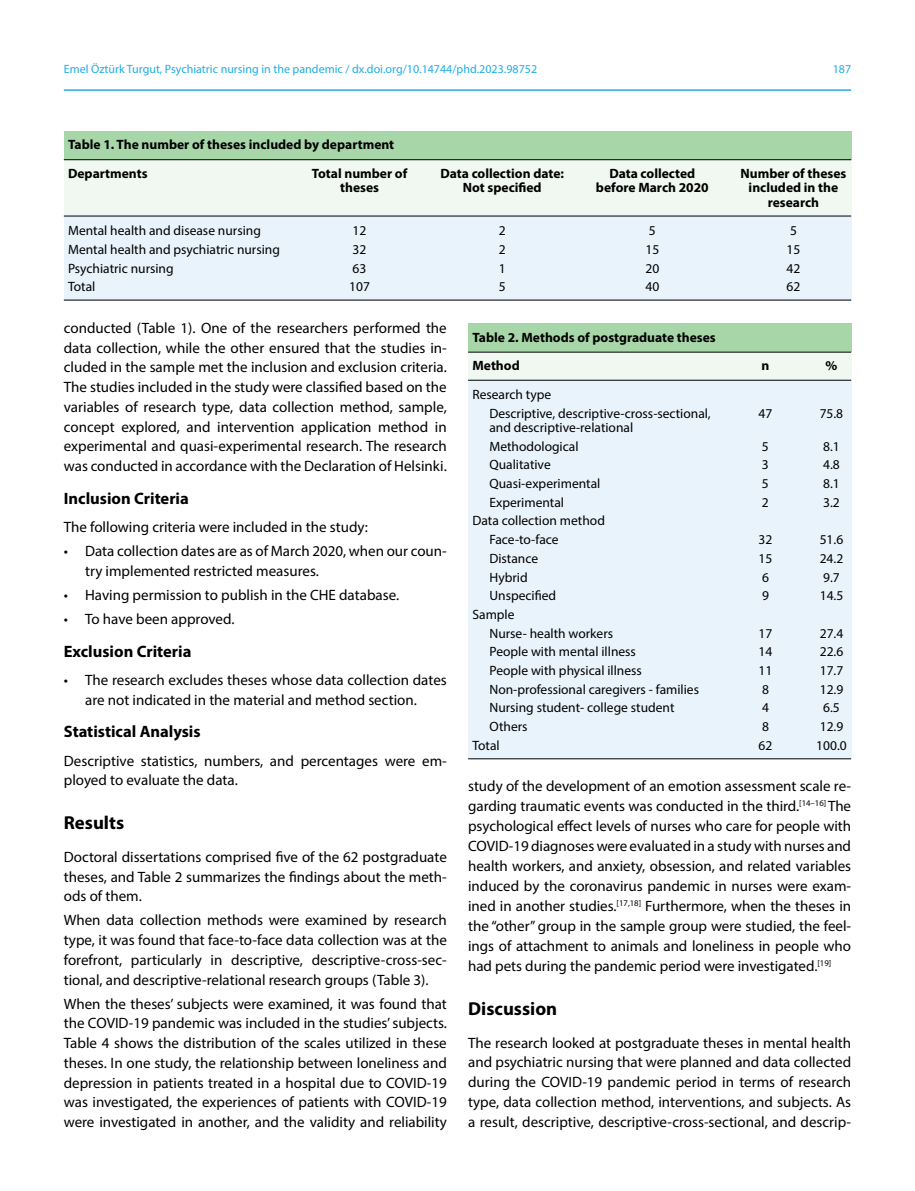
<style>
.page{position:relative;width:915px;height:1191px;background:#fff}
.page>*{position:absolute;margin:0;border:0;box-sizing:border-box;transform-origin:0 0}
.t1{font:700 18.75px "Myriad Pro";color:#000}
.t2{font:700 16.5px "Myriad Pro";color:#000}
.t3{font:15px/19.8px "Myriad Pro";color:#000;text-align:justify}
.t4{font:13.5px/18.8px "Myriad Pro";color:#000}
.t5{font:700 13.5px/28.5px "Myriad Pro";color:#000}
.t6{font:12px "Myriad Pro";color:#21ade3}
</style>
<div class="page">
<hr style="left:64px;top:89px;width:786px;height:2px;background:#21ade3">
<div style="left:64px;top:216px;width:786px;height:84px;background:#e9f3fb"></div>
<div style="left:64px;top:159px;width:786px;height:57px;background:#f0f8f1"></div>
<div style="left:64px;top:131px;width:786px;height:28px;background:#a7d6a8"></div>
<hr style="left:64px;top:159px;width:786px;height:1px;background:#000">
<hr style="left:64px;top:216px;width:786px;height:1px;background:#000">
<hr style="left:64px;top:300px;width:786px;height:1px;background:#000">
<div style="left:468px;top:380px;width:382px;height:378px;background:#e9f3fb"></div>
<div style="left:468px;top:352px;width:382px;height:28px;background:#f0f8f1"></div>
<div style="left:468px;top:323px;width:382px;height:29px;background:#a7d6a8"></div>
<hr style="left:468px;top:352px;width:382px;height:1px;background:#000">
<hr style="left:468px;top:380px;width:382px;height:1px;background:#000">
<hr style="left:468px;top:758px;width:382px;height:1px;background:#000">
<p class="t6" style="left:64px;top:61px;width:474px">Emel Öztürk Turgut, Psychiatric nursing in the pandemic / dx.doi.org/10.14744/phd.2023.98752</p>
<p class="t6" style="left:832px;top:61px;width:20px">187</p>
<p class="t5" style="left:68px;top:130px;width:327px">Table 1. The number of theses included by department<br>Departments</p>
<p class="t5" style="left:312px;top:159px;width:97px">Total number of</p>
<p class="t5" style="left:440px;top:159px;width:125px">Data collection date:</p>
<p class="t5" style="left:609px;top:159px;width:87px">Data collected</p>
<p class="t5" style="left:740px;top:159px;width:107px">Number of theses</p>
<p class="t5" style="left:340px;top:173px;width:40px">theses</p>
<p class="t5" style="left:462px;top:173px;width:80px">Not specified</p>
<p class="t5" style="left:595px;top:173px;width:114px">before March 2020</p>
<p class="t5" style="left:748px;top:180px;width:91px;line-height:14.4px;text-align:center">included in the research</p>
<p class="t4" style="left:68px;top:221px;width:194px">Mental health and disease nursing</p>
<p class="t4" style="left:352px;top:221px;width:15px">12</p>
<p class="t4" style="left:498px;top:221px;width:8px">2</p>
<p class="t4" style="left:648px;top:221px;width:8px">5</p>
<p class="t4" style="left:789px;top:221px;width:8px">5</p>
<p class="t4" style="left:68px;top:240px;width:213px">Mental health and psychiatric nursing</p>
<p class="t4" style="left:352px;top:240px;width:15px">32</p>
<p class="t4" style="left:498px;top:240px;width:8px">2</p>
<p class="t4" style="left:645px;top:240px;width:15px">15</p>
<p class="t4" style="left:786px;top:240px;width:15px">15</p>
<p class="t4" style="left:68px;top:258px;width:107px">Psychiatric nursing</p>
<p class="t4" style="left:352px;top:258px;width:15px">63</p>
<p class="t4" style="left:498px;top:258px;width:8px">1</p>
<p class="t4" style="left:645px;top:258px;width:15px">20</p>
<p class="t4" style="left:786px;top:258px;width:15px">42</p>
<p class="t4" style="left:68px;top:277px;width:29px">Total</p>
<p class="t4" style="left:349px;top:277px;width:22px">107</p>
<p class="t4" style="left:498px;top:277px;width:8px">5</p>
<p class="t4" style="left:645px;top:277px;width:15px">40</p>
<p class="t4" style="left:786px;top:277px;width:15px">62</p>
<p class="t3" style="left:64px;top:318px;width:384px">conducted (Table 1). One of the researchers performed the data collection, while the other ensured that the studies in&shy;cluded in the sample met the inclusion and exclusion criteria.<br>The studies included in the study were classified based on the variables of research type, data collection method, sample, concept explored, and intervention application method in experimental and quasi-experimental research. The research was conducted in accordance with the Declaration of Helsinki.</p>
<p class="t2" style="left:64px;top:487px;width:126px">Inclusion Criteria</p>
<p class="t3" style="left:64px;top:517px;width:305px">The following criteria were included in the study:</p>
<p class="t3" style="left:85px;top:541px;width:363px;text-indent:-21px">• Data collection dates are as of March 2020, when our coun&shy;try implemented restricted measures.</p>
<p class="t3" style="left:64px;top:584px;width:337px">• Having permission to publish in the CHE database.</p>
<p class="t3" style="left:64px;top:608px;width:172px">• To have been approved.</p>
<p class="t2" style="left:64px;top:640px;width:129px">Exclusion Criteria</p>
<p class="t3" style="left:64px;top:669px;width:384px;text-align:center">• The research excludes theses whose data collection dates are not indicated in the material and method section.</p>
<p class="t2" style="left:64px;top:721px;width:138px">Statistical Analysis</p>
<p class="t3" style="left:64px;top:750px;width:384px">Descriptive statistics, numbers, and percentages were em&shy;ployed to evaluate the data.</p>
<p class="t1" style="left:64px;top:811px;width:62px">Results</p>
<p class="t3" style="left:64px;top:847px;width:384px">Doctoral dissertations comprised five of the 62 postgraduate theses, and Table 2 summarizes the findings about the meth&shy;ods of them.</p>
<p class="t3" style="left:64px;top:910px;width:384px">When data collection methods were examined by research type, it was found that face-to-face data collection was at the forefront, particularly in descriptive, descriptive-cross-sec&shy;tional, and descriptive-relational research groups (Table 3).</p>
<p class="t3" style="left:64px;top:993px;width:384px">When the theses’ subjects were examined, it was found that the COVID-19 pandemic was included in the studies’ subjects.<br>Table 4 shows the distribution of the scales utilized in these theses. In one study, the relationship between loneliness and depression in patients treated in a hospital due to COVID-19 was investigated, the experiences of patients with COVID-19 were investigated in another, and the validity and reliability</p>
<p class="t5" style="left:472px;top:323px;width:245px">Table 2. Methods of postgraduate theses<br>Method</p>
<p class="t4" style="left:489px;top:385px;width:223px;text-indent:-17px">Research type<br>Descriptive, descriptive-cross-sectional,</p>
<p class="t4" style="left:489px;top:418px;width:145px">and descriptive-relational<br>Methodological</p>
<p class="t5" style="left:761px;top:351px;width:9px">n</p>
<p class="t5" style="left:825px;top:351px;width:13px">%</p>
<p class="t4" style="left:758px;top:403px;width:15px">47</p>
<p class="t4" style="left:819px;top:403px;width:25px">75.8</p>
<p class="t4" style="left:761px;top:436px;width:8px">5</p>
<p class="t4" style="left:822px;top:436px;width:18px">8.1</p>
<p class="t4" style="left:489px;top:455px;width:63px">Qualitative</p>
<p class="t4" style="left:761px;top:455px;width:8px">3</p>
<p class="t4" style="left:822px;top:455px;width:18px">4.8</p>
<p class="t4" style="left:489px;top:474px;width:112px">Quasi-experimental</p>
<p class="t4" style="left:761px;top:474px;width:8px">5</p>
<p class="t4" style="left:822px;top:474px;width:18px">8.1</p>
<p class="t4" style="left:489px;top:492px;width:76px">Experimental</p>
<p class="t4" style="left:761px;top:492px;width:8px">2</p>
<p class="t4" style="left:822px;top:492px;width:18px">3.2</p>
<p class="t4" style="left:489px;top:511px;width:117px;text-indent:-17px">Data collection method<br>Face-to-face</p>
<p class="t4" style="left:758px;top:530px;width:15px">32</p>
<p class="t4" style="left:819px;top:530px;width:25px">51.6</p>
<p class="t4" style="left:489px;top:548px;width:50px">Distance</p>
<p class="t4" style="left:758px;top:548px;width:15px">15</p>
<p class="t4" style="left:819px;top:548px;width:25px">24.2</p>
<p class="t4" style="left:489px;top:567px;width:40px">Hybrid</p>
<p class="t4" style="left:761px;top:567px;width:8px">6</p>
<p class="t4" style="left:822px;top:567px;width:18px">9.7</p>
<p class="t4" style="left:489px;top:586px;width:68px">Unspecified</p>
<p class="t4" style="left:761px;top:586px;width:8px">9</p>
<p class="t4" style="left:819px;top:586px;width:25px">14.5</p>
<p class="t4" style="left:489px;top:605px;width:125px;text-indent:-17px">Sample<br>Nurse- health workers</p>
<p class="t4" style="left:758px;top:623px;width:15px">17</p>
<p class="t4" style="left:819px;top:623px;width:25px">27.4</p>
<p class="t4" style="left:489px;top:642px;width:148px">People with mental illness</p>
<p class="t4" style="left:758px;top:642px;width:15px">14</p>
<p class="t4" style="left:819px;top:642px;width:25px">22.6</p>
<p class="t4" style="left:489px;top:661px;width:154px">People with physical illness</p>
<p class="t4" style="left:758px;top:661px;width:15px">11</p>
<p class="t4" style="left:819px;top:661px;width:25px">17.7</p>
<p class="t4" style="left:489px;top:679px;width:211px">Non-professional caregivers - families</p>
<p class="t4" style="left:761px;top:679px;width:8px">8</p>
<p class="t4" style="left:819px;top:679px;width:25px">12.9</p>
<p class="t4" style="left:489px;top:698px;width:186px">Nursing student- college student</p>
<p class="t4" style="left:761px;top:698px;width:8px">4</p>
<p class="t4" style="left:822px;top:698px;width:18px">6.5</p>
<p class="t4" style="left:489px;top:717px;width:40px">Others</p>
<p class="t4" style="left:761px;top:717px;width:8px">8</p>
<p class="t4" style="left:819px;top:717px;width:25px">12.9</p>
<p class="t4" style="left:472px;top:735px;width:29px">Total</p>
<p class="t4" style="left:758px;top:735px;width:15px">62</p>
<p class="t4" style="left:816px;top:735px;width:32px">100.0</p>
<p class="t3" style="left:468px;top:776px;width:384px">study of the development of an emotion assessment scale re&shy;garding traumatic events was conducted in the third.<sup>[14–16]</sup> The psychological effect levels of nurses who care for people with COVID-19 diagnoses were evaluated in a study with nurses and health workers, and anxiety, obsession, and related variables induced by the coronavirus pandemic in nurses were exam&shy;ined in another studies.<sup>[17,18]</sup> Furthermore, when the theses in the “other” group in the sample group were studied, the feel&shy;ings of attachment to animals and loneliness in people who had pets during the pandemic period were investigated.<sup>[19]</sup></p>
<p class="t1" style="left:468px;top:996px;width:91px">Discussion</p>
<p class="t3" style="left:468px;top:1032px;width:384px">The research looked at postgraduate theses in mental health and psychiatric nursing that were planned and data collected during the COVID-19 pandemic period in terms of research type, data collection method, interventions, and subjects. As a result, descriptive, descriptive-cross-sectional, and descrip-</p>
</div>
